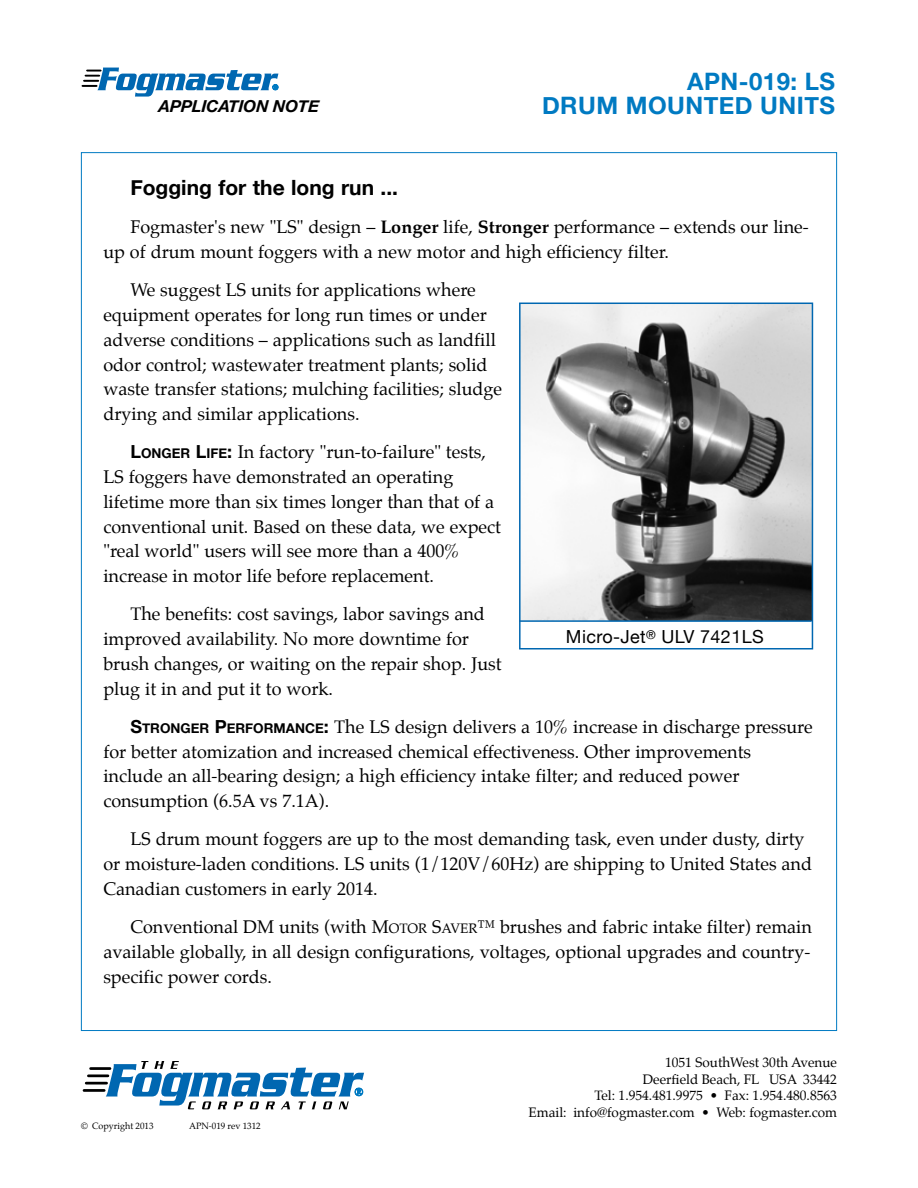
<style>
.page{position:relative;width:918px;height:1188px;background:#fff}
.page>*{position:absolute;margin:0;border:0;box-sizing:border-box;transform-origin:0 0}
.t1{font:700 24px/24px "Helvetica Neue";letter-spacing:.02em;color:#007ac2;text-align:right}
.t2{font:700 21px "Helvetica Neue";color:#000}
.t3{font:18px/24.8px "Palatino";color:#000}
.t4{font:18px "Helvetica Neue";letter-spacing:.02em;color:#000}
.t5{font:italic 700 16.5px "Helvetica Neue";color:#000}
.t6{font:13.5px/16.5px "Palatino";color:#000;text-align:right}
.t7{font:9px "Palatino";color:#000}
.s1{font-weight:700}
.s2{font-family:"Helvetica Neue";font-weight:700}
.s3{font-family:"Helvetica Neue";font-weight:700;font-size:13.5px}
.s4{font-style:inherit}
.s5{font-size:13.5px}
</style>
<div class="page">
<svg style="left:106px;top:1061px;width:258px;height:48px"></svg>
<hr style="left:91px;top:1067px;width:19px;height:3px;background:#000">
<hr style="left:88px;top:1074px;width:20px;height:3px;background:#000">
<hr style="left:86px;top:1082px;width:21px;height:3px;background:#000">
<hr style="left:84px;top:1089px;width:20px;height:3px;background:#000">
<svg style="left:82px;top:68px;width:196px;height:29px"></svg>
<img style="left:522px;top:306px;width:288px;height:314px">
<div style="left:519px;top:303px;width:294px;height:347px;border:2px solid #0067b1"></div>
<svg style="left:564px;top:616px;width:203px;height:34px"></svg>
<hr style="left:519px;top:620px;width:293px;height:2px;background:#0067b1">
<p class="t5" style="left:159px;top:96px;width:162px">APPLICATION NOTE</p>
<h1 class="t1" style="left:542px;top:69px;width:295px">APN-019: LS<br>Drum Mounted UNITS</h1>
<p class="t2" style="left:130px;top:175px;width:269px">Fogging for the long run ...</p>
<p class="t3" style="left:103px;top:215px;width:707px;text-indent:27px">Fogmaster's new "LS" design – <span class="s1">Longer</span> life, <span class="s1">Stronger</span> performance – extends our line&shy;up of drum mount foggers with a new motor and high efficiency filter.</p>
<p class="t3" style="left:103px;top:278px;width:400px;text-indent:27px">We suggest LS units for applications where equipment operates for long run times or under adverse conditions – applications such as landfill odor control; wastewater treatment plants; solid waste transfer stations; mulching facilities; sludge drying and similar applications.</p>
<p class="t3" style="left:103px;top:440px;width:399px;text-indent:27px"><span class="s2">L</span><span class="s3">ONGER</span> <span class="s2">L</span><span class="s3">IFE</span><span class="s2">:</span> In factory "run-to-failure" tests, LS foggers have demonstrated an operating lifetime more than six times longer than that of a conventional unit. Based on these data, we expect "real world" users will see more than a 400% increase in motor life before replacement.</p>
<p class="t3" style="left:103px;top:602px;width:400px;text-indent:27px">The benefits: cost savings, labor savings and improved availability. No more downtime for brush changes, or waiting on the repair shop. Just plug it in and put it to work.</p>
<p class="t3" style="left:103px;top:714px;width:711px;text-indent:27px"><span class="s2">S</span><span class="s3">TRONGER</span> <span class="s2">P</span><span class="s3">ERFORMANCE</span><span class="s2">:</span> The LS design delivers a 10% increase in discharge pressure for better atomization and increased chemical effectiveness. Other improvements include an all-bearing design; a high efficiency intake filter; and reduced power consumption (6.5A vs 7.1A).</p>
<p class="t3" style="left:103px;top:827px;width:710px;text-indent:27px">LS drum mount foggers are up to the most demanding task, even under dusty, dirty or moisture-laden conditions. LS units (1/120V/60Hz) are shipping to United States and<br>Canadian customers in early 2014.</p>
<p class="t3" style="left:103px;top:914px;width:710px;text-align:justify;text-indent:27px">Conventional DM units (with <span class="s4">M</span><span class="s5">OTOR</span> <span class="s4">S</span><span class="s5">AVER</span><span class="s4">™</span> brushes and fabric intake filter) remain available globally, in all design configurations, voltages, optional upgrades and country&shy;specific power cords.</p>
<p class="t4" style="left:566px;top:626px;width:199px">Micro-Jet<sup>®</sup> ULV 7421LS</p>
<p class="t7" style="left:81px;top:1118px;width:74px">© Copyright 2013</p>
<p class="t7" style="left:189px;top:1118px;width:73px">APN-019 rev 1312</p>
<p class="t6" style="left:528px;top:1054px;width:310px">1051 SouthWest 30th Avenue<br>Deerfield Beach, FL USA 33442<br>Tel: 1.954.481.9975 • Fax: 1.954.480.8563<br>Email: info@fogmaster.com • Web: fogmaster.com</p>
</div>
